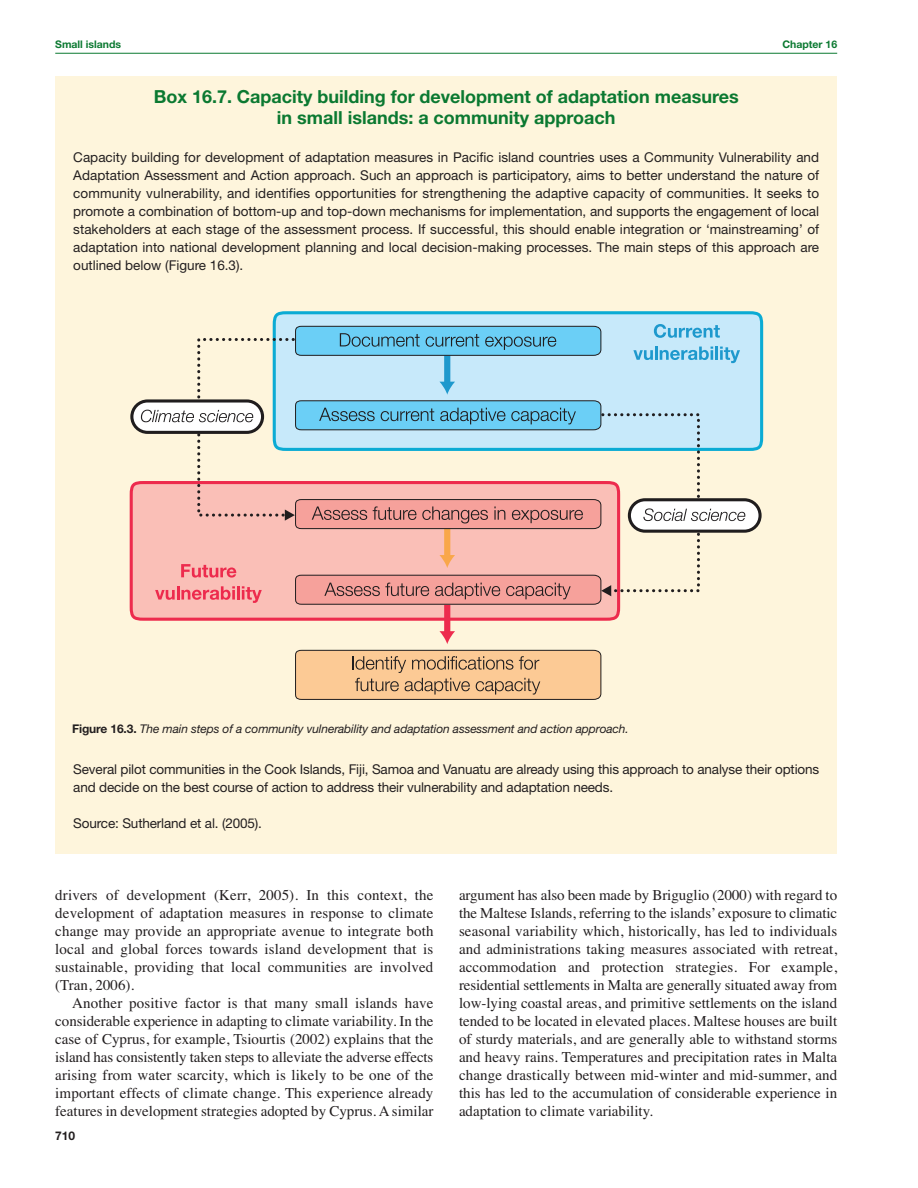
<style>
.page{position:relative;width:918px;height:1188px;background:#fff}
.page>*{position:absolute;margin:0;border:0;box-sizing:border-box;transform-origin:0 0}
.t1{font:700 18px/21.6px "Helvetica Neue";color:#0b7931;text-align:center}
.t2{font:15px/18px "Times";color:#231f20;text-align:justify}
.t3{font:13.5px/18px "Helvetica Neue";letter-spacing:-.01em;color:#231f20;text-align:justify}
.t4{font:italic 12px "Helvetica Neue";letter-spacing:-.01em;color:#231f20}
.t5{font:700 12px "Helvetica Neue";color:#231f20}
.t6{font:700 10.5px "Helvetica Neue";color:#0b7931}
.s1{font-weight:700;font-style:normal}
</style>
<div class="page">
<hr style="left:55px;top:53px;width:782px;height:1px;background:#0b7931">
<div style="left:55px;top:77px;width:782px;height:777px;background:#fef5dc"></div>
<div style="left:131px;top:483px;width:488px;height:136px;background:#fabfb7;border-radius:12px"></div>
<div style="left:130px;top:481px;width:490px;height:140px;border:3px solid #ed2b4d;border-radius:12px"></div>
<div style="left:274px;top:313px;width:488px;height:136px;background:#c7e9fa;border-radius:12px"></div>
<div style="left:273px;top:311px;width:490px;height:140px;border:3px solid #0babd4;border-radius:12px"></div>
<div style="left:444px;top:605px;width:6px;height:29px;background:#ed2b4d"></div>
<svg style="left:439px;top:631px;width:16px;height:13px"></svg>
<svg style="left:132px;top:401px;width:131px;height:31px"></svg>
<div style="left:130px;top:399px;width:134px;height:35px;border:3px solid #201d1e;border-radius:16px"></div>
<div style="left:629px;top:500px;width:131px;height:31px;background:#fff;border-radius:16px"></div>
<div style="left:628px;top:498px;width:134px;height:35px;border:3px solid #201d1e;border-radius:16px"></div>
<svg style="left:141px;top:324px;width:604px;height:281px"></svg>
<svg style="left:295px;top:650px;width:307px;height:50px;background:#e0b486"></svg>
<p class="t6" style="left:55px;top:40px;width:67px">Small islands</p>
<p class="t6" style="left:782px;top:40px;width:56px">Chapter 16</p>
<p class="t1" style="left:154px;top:87px;width:586px">Box 16.7. Capacity building for development of adaptation measures in small islands: a community approach</p>
<p class="t3" style="left:73px;top:150px;width:747px">Capacity building for development of adaptation measures in Pacific island countries uses a Community Vulnerability and Adaptation Assessment and Action approach. Such an approach is participatory, aims to better understand the nature of community vulnerability, and identifies opportunities for strengthening the adaptive capacity of communities. It seeks to promote a combination of bottom-up and top-down mechanisms for implementation, and supports the engagement of local stakeholders at each stage of the assessment process. If successful, this should enable integration or ‘mainstreaming’ of adaptation into national development planning and local decision-making processes. The main steps of this approach are outlined below (Figure 16.3).</p>
<p class="t4" style="left:72px;top:724px;width:558px"><span class="s1">Figure 16.3.</span> The main steps of a community vulnerability and adaptation assessment and action approach.</p>
<p class="t3" style="left:73px;top:761px;width:747px">Several pilot communities in the Cook Islands, Fiji, Samoa and Vanuatu are already using this approach to analyse their options and decide on the best course of action to address their vulnerability and adaptation needs.</p>
<p class="t3" style="left:73px;top:815px;width:190px">Source: Sutherland et al. (2005).</p>
<p class="t2" style="left:55px;top:886px;width:380px">drivers of development (Kerr, 2005). In this context, the development of adaptation measures in response to climate change may provide an appropriate avenue to integrate both local and global forces towards island development that is sustainable, providing that local communities are involved (Tran, 2006).</p>
<p class="t2" style="left:55px;top:994px;width:380px;text-indent:17px">Another positive factor is that many small islands have considerable experience in adapting to climate variability. In the case of Cyprus, for example, Tsiourtis (2002) explains that the island has consistently taken steps to alleviate the adverse effects arising from water scarcity, which is likely to be one of the important effects of climate change. This experience already features in development strategies adopted by Cyprus. A similar</p>
<p class="t5" style="left:55px;top:1131px;width:21px">710</p>
<p class="t2" style="left:459px;top:886px;width:380px">argument has also been made by Briguglio (2000) with regard to the Maltese Islands, referring to the islands’ exposure to climatic seasonal variability which, historically, has led to individuals and administrations taking measures associated with retreat, accommodation and protection strategies. For example, residential settlements in Malta are generally situated away from low-lying coastal areas, and primitive settlements on the island tended to be located in elevated places. Maltese houses are built of sturdy materials, and are generally able to withstand storms and heavy rains. Temperatures and precipitation rates in Malta change drastically between mid-winter and mid-summer, and this has led to the accumulation of considerable experience in adaptation to climate variability.</p>
</div>
